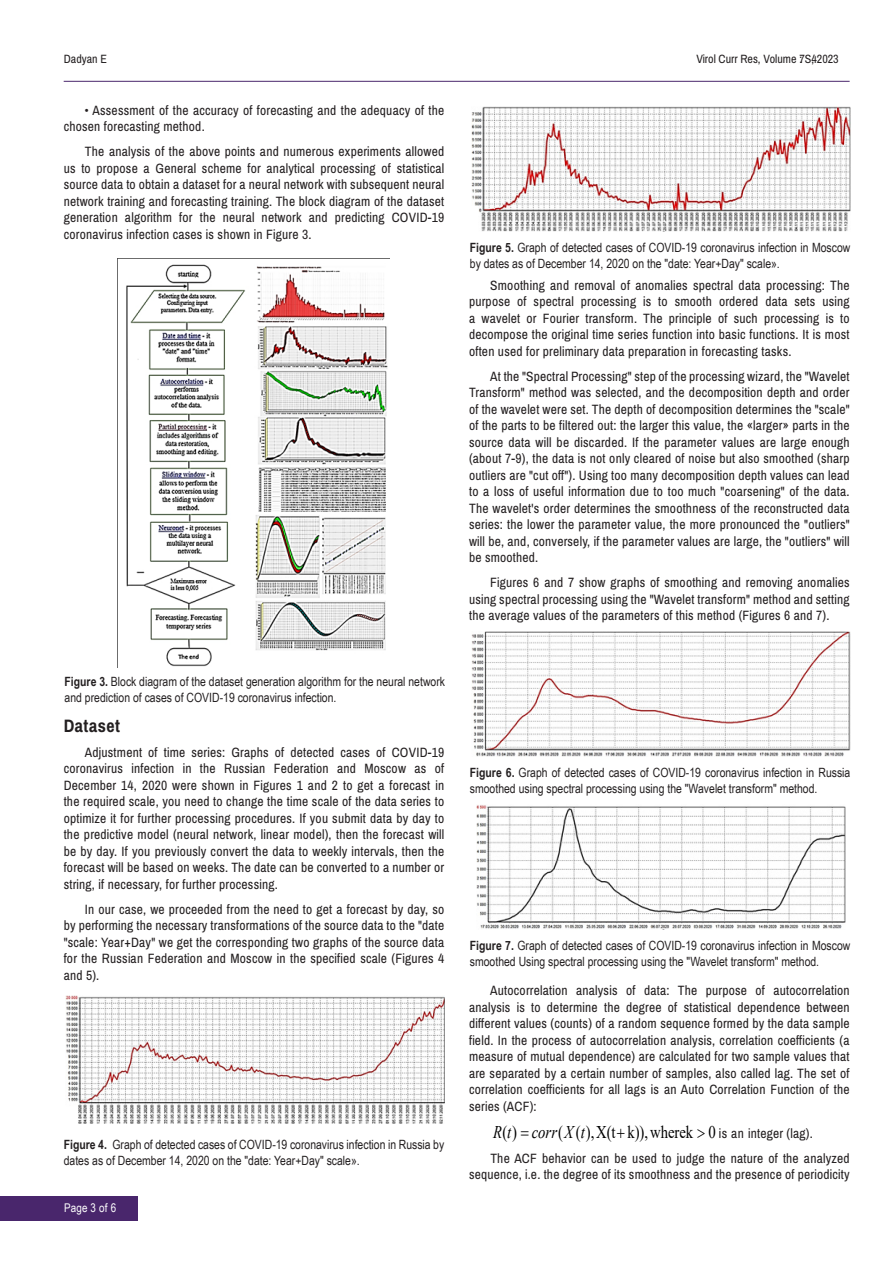
<style>
.page{position:relative;width:893px;height:1263px;background:#fff}
.page>*{position:absolute;margin:0;border:0;box-sizing:border-box;transform-origin:0 0}
.t1{font:700 18px "Archivo Narrow";letter-spacing:.03em;color:#231f20}
.t2{font:17.85px "Times New Roman";letter-spacing:-.005em;color:#000;scale:.83 1}
.t3{font:italic 17.85px "Times New Roman";color:#000;scale:.83 1}
.t4{font:13.5px/16.5px "Archivo Narrow";letter-spacing:.015em;color:#231f20;text-align:justify}
.t5{font:12.75px/16.2px "Arial Narrow";color:#231f20}
.t6{font:12px "Archivo Narrow";color:#231f20}
.t7{font:12px "Arial Narrow";letter-spacing:.015em;color:#fff}
.s1{font-weight:700}
.s2{font-family:"Archivo Narrow";font-size:13.5px;color:#231f20}
</style>
<div class="page">
<hr style="left:64px;top:81px;width:786px;height:1px;background:#49266c">
<div style="left:0;top:1196px;width:137px;height:24px;background:#49266c"></div>
<img style="left:118px;top:258px;width:272px;height:409px">
<img style="left:65px;top:995px;width:379px;height:129px">
<img style="left:471px;top:106px;width:379px;height:125px">
<img style="left:471px;top:632px;width:379px;height:124px">
<img style="left:476px;top:805px;width:370px;height:124px">
<p class="t6" style="left:64px;top:52px;width:45px">Dadyan E</p>
<p class="t6" style="left:696px;top:52px;width:143px">Virol Curr Res, Volume 7: S4, 2023</p>
<p class="t4" style="left:64px;top:102px;width:382px;text-indent:21px">• Assessment of the accuracy of forecasting and the adequacy of the chosen forecasting method.</p>
<p class="t4" style="left:64px;top:144px;width:382px;text-indent:21px">The analysis of the above points and numerous experiments allowed us to propose a General scheme for analytical processing of statistical source data to obtain a dataset for a neural network with subsequent neural network training and forecasting training. The block diagram of the dataset generation algorithm for the neural network and predicting COVID-19 coronavirus infection cases is shown in Figure 3.</p>
<p class="t5" style="left:470px;top:239px;width:382px"><span class="s1">Figure 5.</span> Graph of detected cases of COVID-19 coronavirus infection in Moscow by dates as of December 14, 2020 on the "date: Year+Day" scale».</p>
<p class="t5" style="left:65px;top:673px;width:382px"><span class="s1">Figure 3.</span> Block diagram of the dataset generation algorithm for the neural network and prediction of cases of COVID-19 coronavirus infection.</p>
<h1 class="t1" style="left:64px;top:715px;width:58px">Dataset</h1>
<p class="t4" style="left:64px;top:744px;width:382px;text-indent:21px">Adjustment of time series: Graphs of detected cases of COVID-19 coronavirus infection in the Russian Federation and Moscow as of December 14, 2020 were shown in Figures 1 and 2 to get a forecast in the required scale, you need to change the time scale of the data series to optimize it for further processing procedures. If you submit data by day to the predictive model (neural network, linear model), then the forecast will be by day. If you previously convert the data to weekly intervals, then the forecast will be based on weeks. The date can be converted to a number or string, if necessary, for further processing.</p>
<p class="t4" style="left:64px;top:901px;width:382px;text-indent:21px">In our case, we proceeded from the need to get a forecast by day, so by performing the necessary transformations of the source data to the "date "scale: Year+Day" we get the corresponding two graphs of the source data for the Russian Federation and Moscow in the specified scale (Figures 4 and 5).</p>
<p class="t5" style="left:64px;top:1135px;width:382px"><span class="s1">Figure 4.</span> Graph of detected cases of COVID-19 coronavirus infection in Russia by dates as of December 14, 2020 on the "date: Year+Day" scale».</p>
<p class="t7" style="left:64px;top:1199px;width:54px">Page 3 of 6</p>
<p class="t4" style="left:469px;top:277px;width:382px;text-indent:21px">Smoothing and removal of anomalies spectral data processing: The purpose of spectral processing is to smooth ordered data sets using a wavelet or Fourier transform. The principle of such processing is to decompose the original time series function into basic functions. It is most often used for preliminary data preparation in forecasting tasks.</p>
<p class="t4" style="left:469px;top:368px;width:382px;text-indent:21px">At the "Spectral Processing" step of the processing wizard, the "Wavelet Transform" method was selected, and the decomposition depth and order of the wavelet were set. The depth of decomposition determines the "scale" of the parts to be filtered out: the larger this value, the «larger» parts in the source data will be discarded. If the parameter values are large enough (about 7-9), the data is not only cleared of noise but also smoothed (sharp outliers are "cut off"). Using too many decomposition depth values can lead to a loss of useful information due to too much "coarsening" of the data.<br>The wavelet's order determines the smoothness of the reconstructed data series: the lower the parameter value, the more pronounced the "outliers" will be, and, conversely, if the parameter values are large, the "outliers" will be smoothed.</p>
<p class="t4" style="left:469px;top:574px;width:382px;text-indent:21px">Figures 6 and 7 show graphs of smoothing and removing anomalies using spectral processing using the "Wavelet transform" method and setting the average values of the parameters of this method (Figures 6 and 7).</p>
<p class="t5" style="left:470px;top:764px;width:382px"><span class="s1">Figure 6.</span> Graph of detected cases of COVID-19 coronavirus infection in Russia smoothed using spectral processing using the "Wavelet transform" method.</p>
<p class="t5" style="left:470px;top:937px;width:382px"><span class="s1">Figure 7.</span> Graph of detected cases of COVID-19 coronavirus infection in Moscow smoothed Using spectral processing using the "Wavelet transform" method.</p>
<p class="t4" style="left:469px;top:982px;width:382px;text-indent:21px">Autocorrelation analysis of data: The purpose of autocorrelation analysis is to determine the degree of statistical dependence between different values (counts) of a random sequence formed by the data sample field. In the process of autocorrelation analysis, correlation coefficients (a measure of mutual dependence) are calculated for two sample values that are separated by a certain number of samples, also called lag. The set of correlation coefficients for all lags is an Auto Correlation Function of the series (ACF):</p>
<h2 class="t3" style="left:493px;top:1120px;width:112px">Rt corr X t</h2>
<h2 class="t2" style="left:502px;top:1120px;width:19px">( )</h2>
<h2 class="t2" style="left:558px;top:1120px;width:308px">( ( ), X(t k)), wherek 0 <span class="s2">is an integer (lag).</span></h2>
<p class="t4" style="left:469px;top:1150px;width:382px;text-align:right">The ACF behavior can be used to judge the nature of the analyzed sequence, i.e. the degree of its smoothness and the presence of periodicity</p>
</div>
